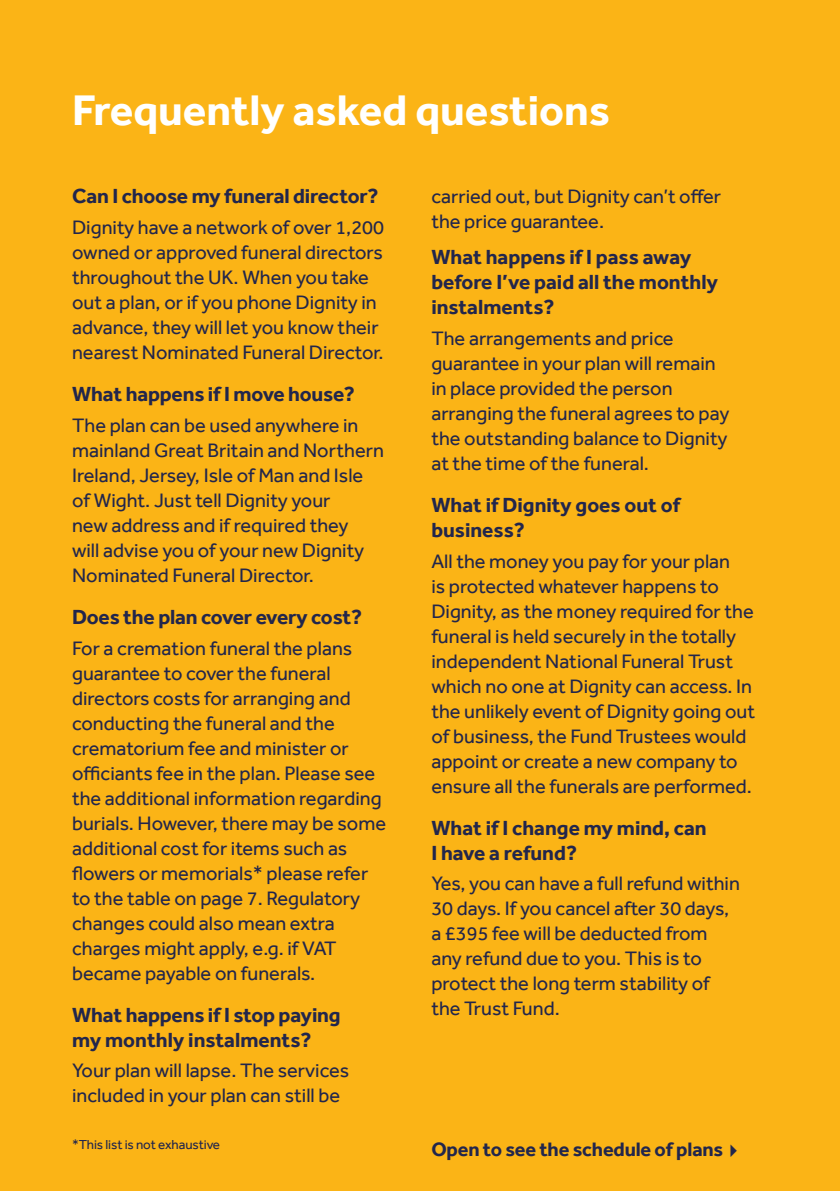
<style>
.page{position:relative;width:840px;height:1191px;background:#fff}
.page>*{position:absolute;margin:0;border:0;box-sizing:border-box;transform-origin:0 0}
.t1{font:700 44px "Effra";color:#fff}
.t2{font:700 21px/25px "Effra";color:#22264c}
.t3{font:20px/25px "Effra";color:#22264c}
.t4{font:700 20px "Effra";letter-spacing:-.01em;color:#22264c}
.t5{font:13.4px "Effra";letter-spacing:-.01em;color:#22264c}
</style>
<div class="page">
<div style="left:0;top:0;width:839px;height:1191px;background:#fbb416"></div>
<h1 class="t1" style="left:72px;top:84px;width:539px">Frequently asked questions</h1>
<p class="t2" style="left:72px;top:184px;width:308px">Can I choose my funeral director?</p>
<p class="t3" style="left:72px;top:215px;width:313px">Dignity have a network of over 1,200 owned or approved funeral directors throughout the UK. When you take out a plan, or if you phone Dignity in advance, they will let you know their nearest Nominated Funeral Director.</p>
<p class="t2" style="left:72px;top:381px;width:284px">What happens if I move house?</p>
<p class="t3" style="left:72px;top:412px;width:313px">The plan can be used anywhere in mainland Great Britain and Northern Ireland, Jersey, Isle of Man and Isle of Wight. Just tell Dignity your<br>new address and if required they<br>will advise you of your new Dignity Nominated Funeral Director.</p>
<p class="t2" style="left:72px;top:604px;width:291px">Does the plan cover every cost?</p>
<p class="t3" style="left:72px;top:635px;width:315px">For a cremation funeral the plans guarantee to cover the funeral directors costs for arranging and conducting the funeral and the crematorium fee and minister or officiants fee in the plan. Please see the additional information regarding burials. However, there may be some additional cost for items such as flowers or memorials* please refer to the table on page 7. Regulatory changes could also mean extra charges might apply, e.g. if VAT became payable on funerals.</p>
<p class="t2" style="left:72px;top:1002px;width:270px">What happens if I stop paying my monthly instalments?</p>
<p class="t3" style="left:72px;top:1058px;width:278px">Your plan will lapse. The services included in your plan can still be</p>
<p class="t3" style="left:431px;top:183px;width:291px">carried out, but Dignity can’t offer the price guarantee.</p>
<p class="t2" style="left:431px;top:244px;width:288px">What happens if I pass away before I’ve paid all the monthly instalments?</p>
<p class="t3" style="left:431px;top:325px;width:299px">The arrangements and price guarantee in your plan will remain in place provided the person arranging the funeral agrees to pay the outstanding balance to Dignity at the time of the funeral.</p>
<p class="t2" style="left:431px;top:492px;width:250px">What if Dignity goes out of business?</p>
<p class="t3" style="left:431px;top:548px;width:325px">All the money you pay for your plan<br>is protected whatever happens to Dignity, as the money required for the funeral is held securely in the totally independent National Funeral Trust which no one at Dignity can access. In the unlikely event of Dignity going out of business, the Fund Trustees would appoint or create a new company to ensure all the funerals are performed.</p>
<p class="t2" style="left:431px;top:815px;width:277px">What if I change my mind, can<br>I have a refund?</p>
<p class="t3" style="left:431px;top:871px;width:310px">Yes, you can have a full refund within<br>30 days. If you cancel after 30 days, a £395 fee will be deducted from any refund due to you. This is to protect the long term stability of the Trust Fund.</p>
<p class="t5" style="left:72px;top:1136px;width:149px">*This list is not exhaustive</p>
<p class="t4" style="left:431px;top:1137px;width:313px">Open to see the schedule of plans✔</p>
</div>
